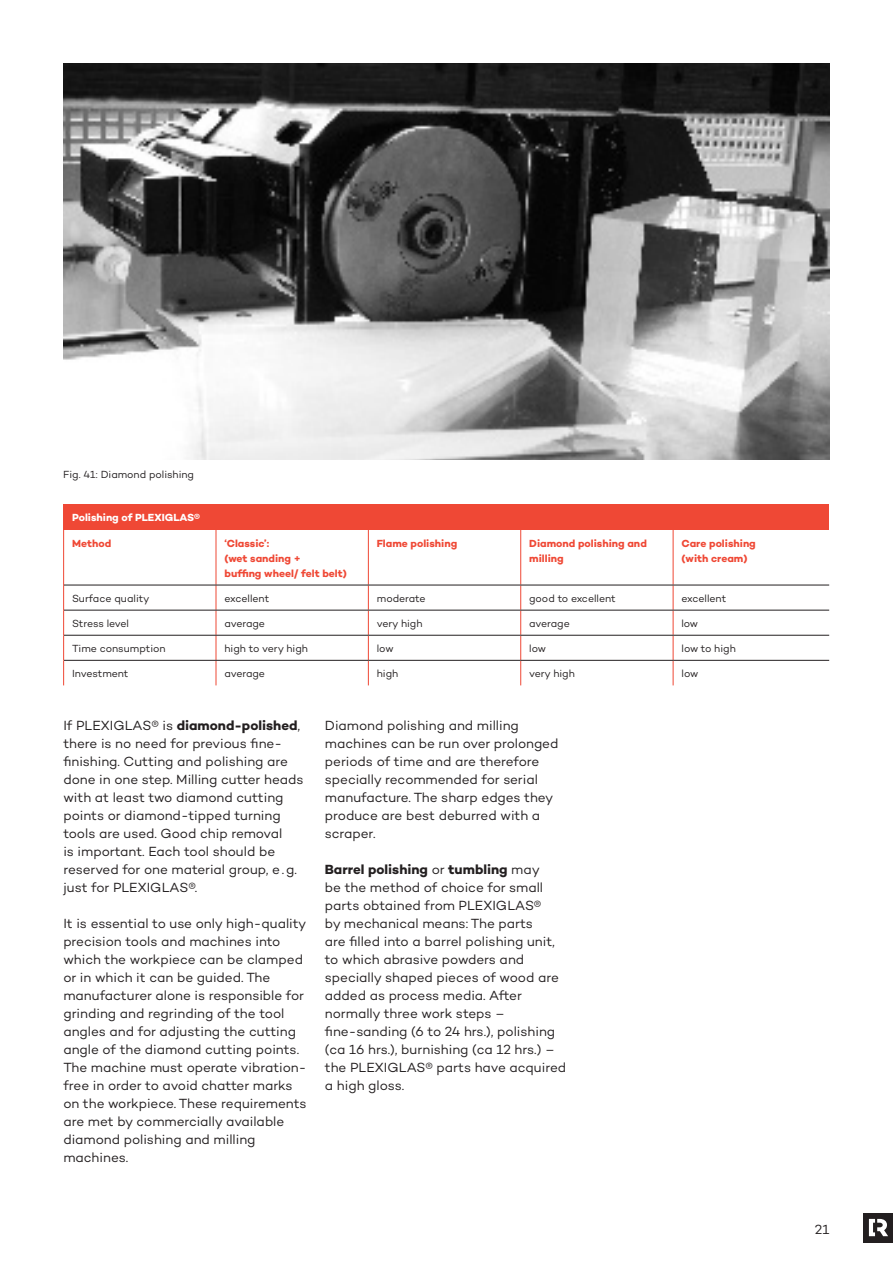
<style>
.page{position:relative;width:893px;height:1263px;background:#fff}
.page>*{position:absolute;margin:0;border:0;box-sizing:border-box;transform-origin:0 0}
.t1{font:13.5px/18px "Campton";color:#231f20}
.t2{font:10.5px "Campton";letter-spacing:-.005em;color:#231f20}
.t3{font:700 10.5px/15px "Campton";color:#ef4835}
.t4{font:700 10.5px "Campton";color:#fff}
.s1{font-weight:700}
</style>
<div class="page">
<div style="left:863px;top:1213px;width:30px;height:29px;background:#231f20"></div>
<svg style="left:869px;top:1219px;width:19px;height:17px"></svg>
<img style="left:64px;top:64px;width:765px;height:396px">
<div style="left:64px;top:505px;width:765px;height:25px;background:#ef4835"></div>
<svg style="left:63px;top:505px;width:1px;height:25px"></svg>
<hr style="left:216px;top:530px;width:1px;height:55px;background:#ef4835">
<hr style="left:368px;top:530px;width:1px;height:55px;background:#ef4835">
<hr style="left:520px;top:530px;width:1px;height:55px;background:#ef4835">
<hr style="left:673px;top:530px;width:1px;height:55px;background:#ef4835">
<svg style="left:63px;top:585px;width:1px;height:100px"></svg>
<svg style="left:216px;top:586px;width:1px;height:99px"></svg>
<svg style="left:368px;top:586px;width:1px;height:99px"></svg>
<svg style="left:520px;top:586px;width:1px;height:99px"></svg>
<svg style="left:673px;top:586px;width:1px;height:99px"></svg>
<hr style="left:63px;top:530px;width:1px;height:55px;background:#ef4835">
<hr style="left:64px;top:585px;width:152px;height:1px;background:#231f20">
<hr style="left:216px;top:585px;width:152px;height:1px;background:#231f20">
<hr style="left:368px;top:585px;width:153px;height:1px;background:#231f20">
<hr style="left:521px;top:585px;width:152px;height:1px;background:#231f20">
<hr style="left:673px;top:585px;width:156px;height:1px;background:#231f20">
<hr style="left:64px;top:610px;width:152px;height:1px;background:#231f20">
<hr style="left:216px;top:610px;width:152px;height:1px;background:#231f20">
<hr style="left:368px;top:610px;width:153px;height:1px;background:#231f20">
<hr style="left:521px;top:610px;width:152px;height:1px;background:#231f20">
<hr style="left:673px;top:610px;width:156px;height:1px;background:#231f20">
<hr style="left:64px;top:635px;width:152px;height:1px;background:#231f20">
<hr style="left:216px;top:635px;width:152px;height:1px;background:#231f20">
<hr style="left:368px;top:635px;width:153px;height:1px;background:#231f20">
<hr style="left:521px;top:635px;width:152px;height:1px;background:#231f20">
<hr style="left:673px;top:635px;width:156px;height:1px;background:#231f20">
<hr style="left:64px;top:660px;width:152px;height:1px;background:#231f20">
<hr style="left:216px;top:660px;width:152px;height:1px;background:#231f20">
<hr style="left:368px;top:660px;width:153px;height:1px;background:#231f20">
<hr style="left:521px;top:660px;width:152px;height:1px;background:#231f20">
<hr style="left:673px;top:660px;width:156px;height:1px;background:#231f20">
<p class="t2" style="left:63px;top:468px;width:132px">Fig. 41: Diamond polishing</p>
<p class="t4" style="left:72px;top:511px;width:129px">Polishing of PLEXIGLAS®</p>
<p class="t3" style="left:72px;top:535px;width:41px">Method</p>
<p class="t3" style="left:224px;top:535px;width:124px">‘Classic’:<br>(wet sanding +<br>buffing wheel/ felt belt)</p>
<p class="t3" style="left:377px;top:535px;width:82px">Flame polishing</p>
<p class="t3" style="left:529px;top:535px;width:119px">Diamond polishing and milling</p>
<p class="t3" style="left:682px;top:535px;width:76px">Care polishing (with cream)</p>
<p class="t2" style="left:72px;top:591px;width:79px">Surface quality</p>
<p class="t2" style="left:224px;top:591px;width:46px">excellent</p>
<p class="t2" style="left:377px;top:591px;width:50px">moderate</p>
<p class="t2" style="left:529px;top:591px;width:88px">good to excellent</p>
<p class="t2" style="left:682px;top:591px;width:46px">excellent</p>
<p class="t2" style="left:72px;top:617px;width:58px">Stress level</p>
<p class="t2" style="left:224px;top:617px;width:42px">average</p>
<p class="t2" style="left:377px;top:617px;width:47px">very high</p>
<p class="t2" style="left:529px;top:617px;width:42px">average</p>
<p class="t2" style="left:682px;top:617px;width:18px">low</p>
<p class="t2" style="left:72px;top:642px;width:95px">Time consumption</p>
<p class="t2" style="left:224px;top:642px;width:85px">high to very high</p>
<p class="t2" style="left:377px;top:642px;width:18px">low</p>
<p class="t2" style="left:529px;top:642px;width:18px">low</p>
<p class="t2" style="left:682px;top:642px;width:56px">low to high</p>
<p class="t2" style="left:72px;top:667px;width:58px">Investment</p>
<p class="t2" style="left:224px;top:667px;width:42px">average</p>
<p class="t2" style="left:377px;top:667px;width:23px">high</p>
<p class="t2" style="left:529px;top:667px;width:47px">very high</p>
<p class="t2" style="left:682px;top:667px;width:18px">low</p>
<p class="t1" style="left:63px;top:716px;width:242px">If PLEXIGLAS® is <span class="s1">diamond-polished</span>, there is no need for previous fine&shy;finishing. Cutting and polishing are done in one step. Milling cutter heads with at least two diamond cutting points or diamond-tipped turning tools are used. Good chip removal<br>is important. Each tool should be reserved for one material group, e.g. just for PLEXIGLAS®.</p>
<p class="t1" style="left:63px;top:914px;width:245px">It is essential to use only high-quality precision tools and machines into which the workpiece can be clamped or in which it can be guided. The manufacturer alone is responsible for grinding and regrinding of the tool angles and for adjusting the cutting angle of the diamond cutting points.<br>The machine must operate vibration&shy;free in order to avoid chatter marks on the workpiece. These requirements are met by commercially available diamond polishing and milling machines.</p>
<p class="t1" style="left:325px;top:716px;width:235px">Diamond polishing and milling machines can be run over prolonged periods of time and are therefore specially recommended for serial manufacture. The sharp edges they produce are best deburred with a scraper.</p>
<p class="t1" style="left:325px;top:860px;width:243px"><span class="s1">Barrel polishing</span> or <span class="s1">tumbling</span> may<br>be the method of choice for small parts obtained from PLEXIGLAS®<br>by mechanical means: The parts<br>are filled into a barrel polishing unit, to which abrasive powders and specially shaped pieces of wood are added as process media. After normally three work steps – fine-sanding (6 to 24 hrs.), polishing (ca 16 hrs.), burnishing (ca 12 hrs.) – the PLEXIGLAS® parts have acquired a high gloss.</p>
<p class="t1" style="left:815px;top:1220px;width:16px">21</p>
</div>
